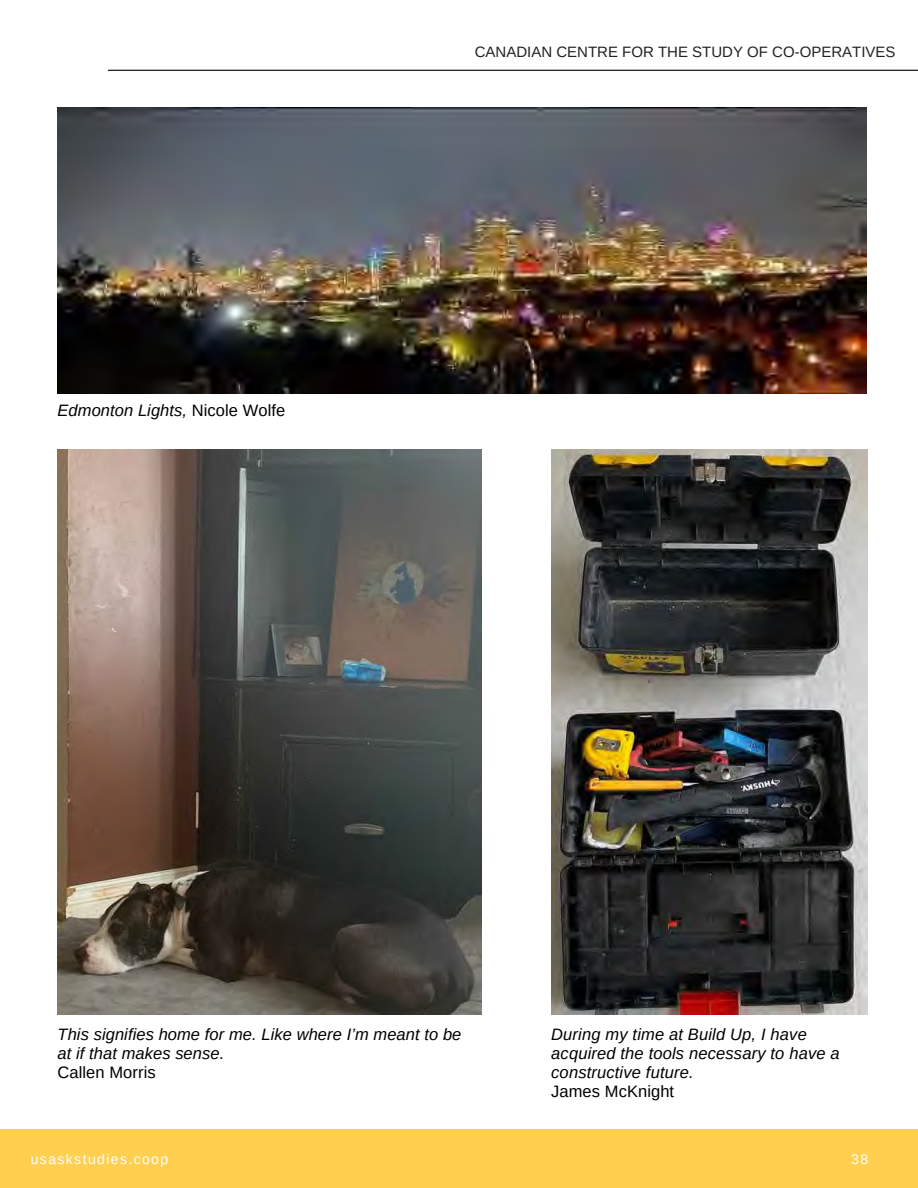
<style>
.page{position:relative;width:918px;height:1188px;background:#fff}
.page>*{position:absolute;margin:0;border:0;box-sizing:border-box;transform-origin:0 0}
.t1{font:italic 16.5px/19px "Arimo";letter-spacing:.01em;color:#000}
.t2{font:16.5px "Arimo";letter-spacing:.005em;color:#000}
.t3{font:15px "Arimo";color:#222}
.t4{font:13.95px "Arimo";letter-spacing:.1em;color:#fff}
.s1{font-style:normal}
</style>
<div class="page">
<div style="left:0;top:1129px;width:918px;height:59px;background:#ffcf50"></div>
<hr style="left:108px;top:70px;width:810px;height:1px;background:#000">
<img style="left:551px;top:450px;width:316px;height:564px">
<img style="left:58px;top:450px;width:424px;height:564px">
<img style="left:58px;top:107px;width:808px;height:286px">
<p class="t1" style="left:58px;top:401px;width:229px">Edmonton Lights, <span class="s1">Nicole Wolfe</span></p>
<p class="t3" style="left:475px;top:43px;width:422px">CANADIAN CENTRE FOR THE STUDY OF CO-OPERATIVES</p>
<p class="t1" style="left:58px;top:1025px;width:405px">This signifies home for me. Like where I’m meant to be at if that makes sense.</p>
<p class="t2" style="left:58px;top:1063px;width:100px">Callen Morris</p>
<p class="t1" style="left:551px;top:1025px;width:290px">During my time at Build Up, I have acquired the tools necessary to have a constructive future.</p>
<p class="t2" style="left:551px;top:1082px;width:124px">James McKnight</p>
<p class="t4" style="left:31px;top:1151px;width:139px">usaskstudies.coop</p>
<p class="t4" style="left:851px;top:1152px;width:18px">38</p>
</div>
